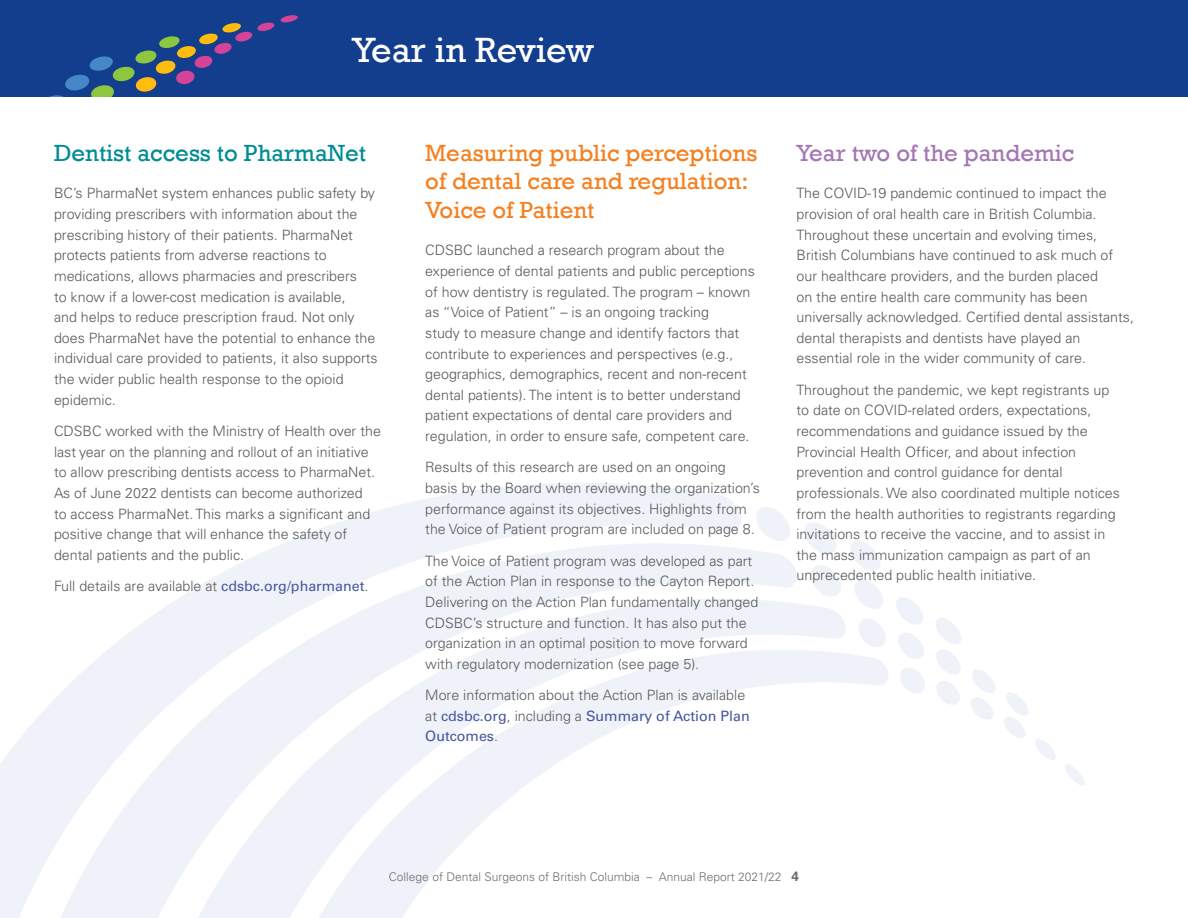
<style>
.page{position:relative;width:1188px;height:918px;background:#fff}
.page>*{position:absolute;margin:0;border:0;box-sizing:border-box;transform-origin:0 0}
.t1{font:36px "Rockwell";color:#fff}
.t2{font:24px/28.5px "Rockwell";color:#f58020}
.t3{font:24px "Rockwell";color:#008c95}
.t4{font:24px "Rockwell";color:#a476b3}
.t5{font:300 14.25px/20.5px "Univers LT Pro 45";color:#58595b}
.t6{font:14.25px/20.5px "Univers LT Pro 55 Roman";color:#43579d}
.t7{font:300 12px "Univers LT Pro 45";color:#6d6e71}
.s1{font-family:"Univers LT Pro 55 Roman";font-weight:400;color:#43579d}
.s2{font-family:"Univers LT Pro 45";font-weight:300;color:#58595b}
.s3{font-family:"Univers LT Pro 65";font-weight:700;font-size:13.5px}
</style>
<div class="page">
<svg style="left:757px;top:507px;width:33px;height:34px"></svg>
<svg style="left:805px;top:522px;width:31px;height:23px"></svg>
<svg style="left:851px;top:541px;width:32px;height:68px"></svg>
<svg style="left:0;top:483px;width:741px;height:435px"></svg>
<svg style="left:859px;top:619px;width:23px;height:9px"></svg>
<svg style="left:132px;top:545px;width:714px;height:373px;fill:#f0f2fa"></svg>
<svg style="left:896px;top:597px;width:29px;height:96px"></svg>
<svg style="left:936px;top:618px;width:25px;height:87px"></svg>
<svg style="left:971px;top:670px;width:24px;height:50px"></svg>
<svg style="left:1004px;top:692px;width:52px;height:68px"></svg>
<svg style="left:1065px;top:764px;width:20px;height:22px"></svg>
<svg style="left:238px;top:628px;width:650px;height:290px"></svg>
<div style="left:0;top:0;width:1188px;height:96px;background:#133d8d"></div>
<svg style="left:53px;top:15px;width:245px;height:81px"></svg>
<h1 class="t1" style="left:352px;top:29px;width:243px">Year in Review</h1>
<h2 class="t3" style="left:54px;top:139px;width:313px">Dentist access to PharmaNet</h2>
<p class="t5" style="left:54px;top:183px;width:325px">BC’s PharmaNet system enhances public safety by providing prescribers with information about the prescribing history of their patients. PharmaNet protects patients from adverse reactions to medications, allows pharmacies and prescribers<br>to know if a lower-cost medication is available,<br>and helps to reduce prescription fraud. Not only does PharmaNet have the potential to enhance the individual care provided to patients, it also supports the wider public health response to the opioid epidemic.</p>
<p class="t5" style="left:54px;top:421px;width:328px">CDSBC worked with the Ministry of Health over the last year on the planning and rollout of an initiative to allow prescribing dentists access to PharmaNet.<br>As of June 2022 dentists can become authorized<br>to access PharmaNet. This marks a significant and positive change that will enhance the safety of dental patients and the public.</p>
<p class="t5" style="left:54px;top:576px;width:316px">Full details are available at <span class="s1">cdsbc.org/pharmanet</span>.</p>
<h2 class="t2" style="left:425px;top:139px;width:334px">Measuring public perceptions of dental care and regulation:<br>Voice of Patient</h2>
<p class="t5" style="left:425px;top:240px;width:331px">CDSBC launched a research program about the experience of dental patients and public perceptions of how dentistry is regulated. The program – known as “Voice of Patient” – is an ongoing tracking<br>study to measure change and identify factors that contribute to experiences and perspectives (e.g., geographics, demographics, recent and non-recent dental patients). The intent is to better understand patient expectations of dental care providers and regulation, in order to ensure safe, competent care.</p>
<p class="t5" style="left:425px;top:457px;width:336px">Results of this research are used on an ongoing basis by the Board when reviewing the organization’s performance against its objectives. Highlights from the Voice of Patient program are included on page 8.</p>
<p class="t5" style="left:425px;top:550px;width:335px">The Voice of Patient program was developed as part of the Action Plan in response to the Cayton Report.<br>Delivering on the Action Plan fundamentally changed CDSBC’s structure and function. It has also put the organization in an optimal position to move forward with regulatory modernization (see page 5).</p>
<p class="t5" style="left:425px;top:685px;width:322px">More information about the Action Plan is available</p>
<p class="t6" style="left:425px;top:706px;width:326px"><span class="s2">at</span> cdsbc.org<span class="s2">, including a</span> Summary of Action Plan<br>Outcomes<span class="s2">.</span></p>
<h2 class="t4" style="left:796px;top:139px;width:279px">Year two of the pandemic</h2>
<p class="t5" style="left:796px;top:183px;width:339px">The COVID-19 pandemic continued to impact the provision of oral health care in British Columbia.<br>Throughout these uncertain and evolving times, British Columbians have continued to ask much of our healthcare providers, and the burden placed<br>on the entire health care community has been universally acknowledged. Certified dental assistants, dental therapists and dentists have played an essential role in the wider community of care.</p>
<p class="t5" style="left:796px;top:379px;width:325px">Throughout the pandemic, we kept registrants up to date on COVID-related orders, expectations, recommendations and guidance issued by the Provincial Health Officer, and about infection prevention and control guidance for dental professionals. We also coordinated multiple notices from the health authorities to registrants regarding invitations to receive the vaccine, and to assist in the mass immunization campaign as part of an unprecedented public health initiative.</p>
<p class="t7" style="left:389px;top:870px;width:412px">College of Dental Surgeons of British Columbia – Annual Report 2021/22 <span class="s3">4</span></p>
</div>
